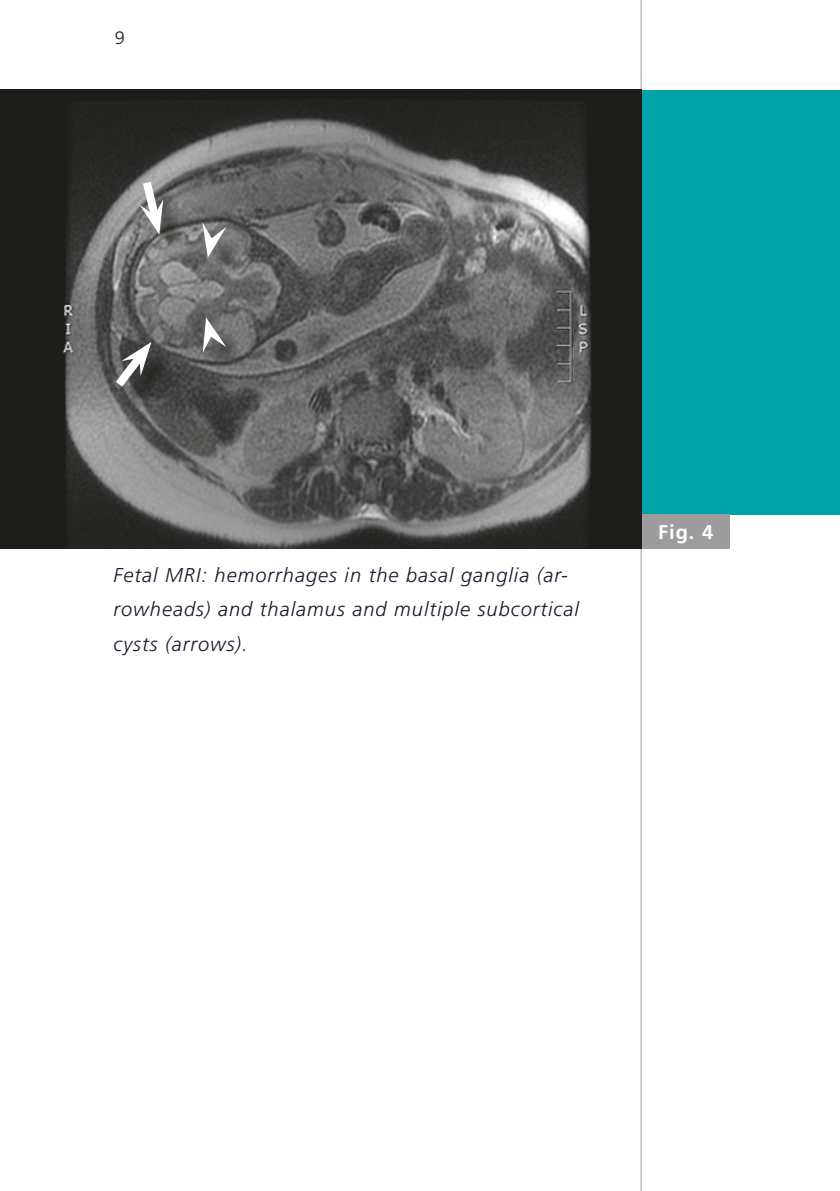
<style>
.page{position:relative;width:840px;height:1191px;background:#fff}
.page>*{position:absolute;margin:0;border:0;box-sizing:border-box;transform-origin:0 0}
.t1{font:italic 300 20px/34px "Frutiger LT Std";letter-spacing:.05em;color:#161b2b}
.t2{font:700 20px "Frutiger LT Std";color:#fff}
.t3{font:300 18px "Frutiger LT Std";color:#1d1d1b}
</style>
<div class="page">
<hr style="left:640px;top:0;width:1px;height:1191px;background:#9d9d9d">
<div style="left:641px;top:90px;width:198px;height:424px;background:#00a3a6"></div>
<div style="left:641px;top:514px;width:88px;height:34px;background:#9d9d9d"></div>
<img style="left:0;top:90px;width:641px;height:458px">
<div style="left:120px;top:346px;width:55px;height:65px;background:#1d1d1b;opacity:.75"></div>
<svg style="left:108px;top:342px;width:43px;height:53px"></svg>
<div style="left:206px;top:322px;width:43px;height:54px;background:#1d1d1b;opacity:.75"></div>
<svg style="left:202px;top:317px;width:24px;height:36px"></svg>
<div style="left:144px;top:185px;width:43px;height:72px;background:#1d1d1b;opacity:.75"></div>
<svg style="left:137px;top:173px;width:27px;height:61px"></svg>
<div style="left:206px;top:227px;width:43px;height:54px;background:#1d1d1b;opacity:.75"></div>
<svg style="left:202px;top:222px;width:24px;height:36px"></svg>
<p class="t3" style="left:115px;top:28px;width:12px">9</p>
<p class="t1" style="left:113px;top:559px;width:466px">Fetal MRI: hemorrhages in the basal ganglia (ar&shy;rowheads) and thalamus and multiple subcortical cysts (arrows).</p>
<p class="t2" style="left:657px;top:520px;width:57px">Fig. 4</p>
</div>
